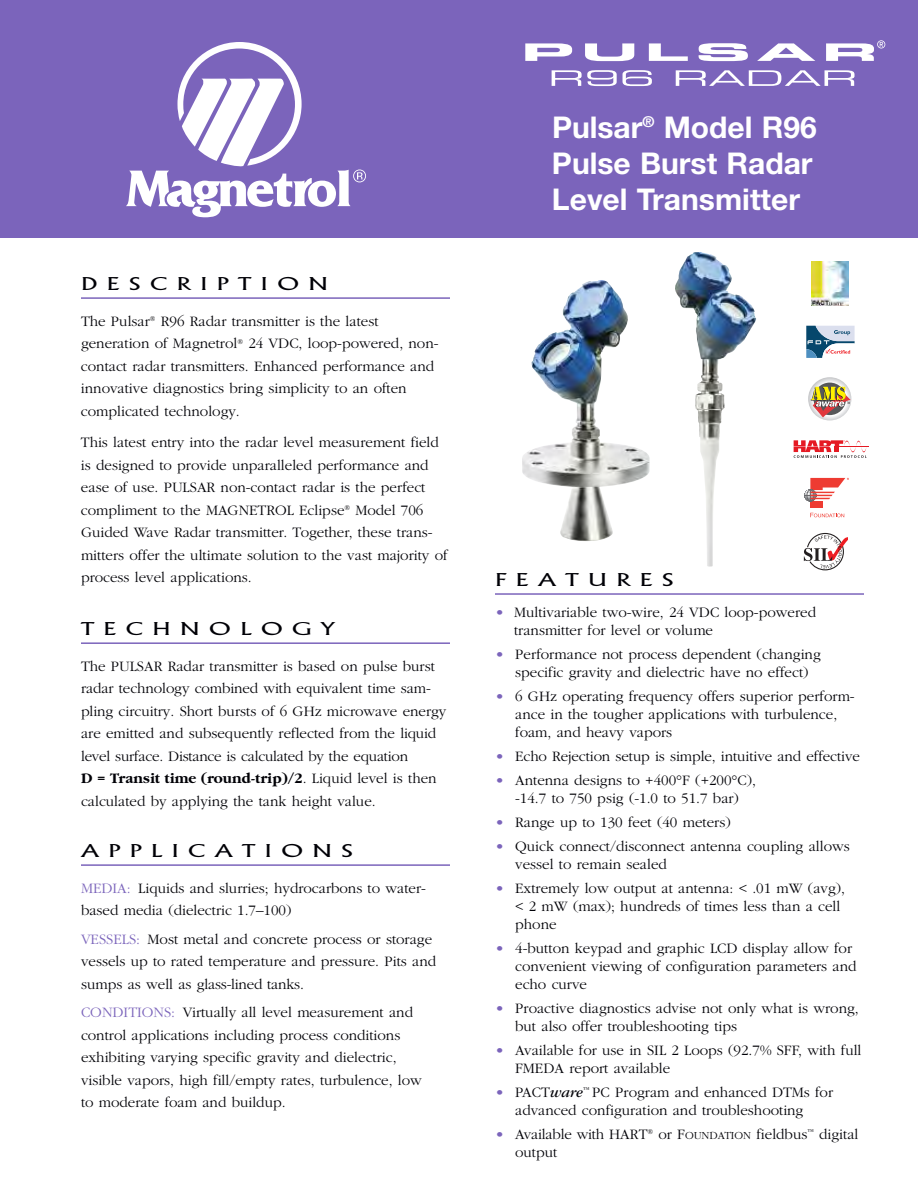
<style>
.page{position:relative;width:918px;height:1188px;background:#fff}
.page>*{position:absolute;margin:0;border:0;box-sizing:border-box;transform-origin:0 0}
.t1{font:700 30px/36px "Helvetica Neue";color:#fff}
.t2{font:300 18px "Alberta Wide";letter-spacing:.525em;color:#000006}
.t3{font:300 15px/22.5px "Garamond";color:#000006}
.s1{font-weight:700}
.s2{color:#7b64bb}
.s3{font-weight:400;font-style:italic}
.s4{font-size:11.25px}
</style>
<div class="page">
<div style="left:0;top:0;width:918px;height:238px;background:#7b64bb"></div>
<hr style="left:495px;top:593px;width:369px;height:2px;background:#7b64bb">
<hr style="left:81px;top:297px;width:369px;height:2px;background:#7b64bb">
<hr style="left:81px;top:642px;width:369px;height:2px;background:#7b64bb">
<hr style="left:81px;top:864px;width:369px;height:2px;background:#7b64bb">
<svg style="left:126px;top:42px;width:240px;height:175px"></svg>
<img style="left:675px;top:252px;width:81px;height:315px">
<svg style="left:525px;top:43px;width:47px;height:18px"></svg>
<svg style="left:585px;top:43px;width:49px;height:18px"></svg>
<svg style="left:649px;top:43px;width:39px;height:18px"></svg>
<svg style="left:699px;top:43px;width:49px;height:18px"></svg>
<svg style="left:757px;top:43px;width:58px;height:18px"></svg>
<svg style="left:552px;top:70px;width:65px;height:16px"></svg>
<svg style="left:623px;top:70px;width:29px;height:16px"></svg>
<svg style="left:676px;top:70px;width:179px;height:16px"></svg>
<svg style="left:826px;top:40px;width:59px;height:21px"></svg>
<svg style="left:808px;top:377px;width:43px;height:43px"></svg>
<svg style="left:813px;top:383px;width:33px;height:32px"></svg>
<svg style="left:811px;top:387px;width:40px;height:30px"></svg>
<hr style="left:839px;top:446px;width:30px;height:1px;background:#e51a23">
<svg style="left:794px;top:440px;width:73px;height:18px"></svg>
<img style="left:812px;top:261px;width:36px;height:45px">
<svg style="left:806px;top:326px;width:49px;height:32px"></svg>
<img style="left:522px;top:280px;width:128px;height:261px">
<div style="left:810px;top:501px;width:13px;height:7px;background:#ee3b32"></div>
<svg style="left:810px;top:513px;width:34px;height:4px"></svg>
<svg style="left:804px;top:478px;width:45px;height:24px"></svg>
<svg style="left:804px;top:533px;width:44px;height:37px"></svg>
<p class="t2" style="left:81px;top:273px;width:249px">DESCRIPTION</p>
<p class="t3" style="left:81px;top:309px;width:359px">The Pulsar<sup>®</sup> R96 Radar transmitter is the latest generation of Magnetrol<sup>®</sup> 24 VDC, loop-powered, non&shy;contact radar transmitters. Enhanced performance and innovative diagnostics bring simplicity to an often complicated technology.</p>
<p class="t3" style="left:81px;top:431px;width:368px">This latest entry into the radar level measurement field is designed to provide unparalleled performance and ease of use. PULSAR non-contact radar is the perfect compliment to the MAGNETROL Eclipse<sup>®</sup> Model 706<br>Guided Wave Radar transmitter. Together, these trans&shy;mitters offer the ultimate solution to the vast majority of process level applications.</p>
<p class="t2" style="left:81px;top:618px;width:255px">TECHNOLOGY</p>
<p class="t3" style="left:81px;top:655px;width:367px">The PULSAR Radar transmitter is based on pulse burst radar technology combined with equivalent time sam&shy;pling circuitry. Short bursts of 6 GHz microwave energy are emitted and subsequently reflected from the liquid level surface. Distance is calculated by the equation<br><span class="s1">D = Transit time (round-trip)/2</span>. Liquid level is then calculated by applying the tank height value.</p>
<p class="t2" style="left:81px;top:840px;width:274px">APPLICATIONS</p>
<p class="t3" style="left:81px;top:876px;width:346px"><span class="s2">MEDIA:</span> Liquids and slurries; hydrocarbons to water&shy;based media (dielectric 1.7–100)</p>
<p class="t3" style="left:81px;top:927px;width:357px"><span class="s2">VESSELS:</span> Most metal and concrete process or storage vessels up to rated temperature and pressure. Pits and sumps as well as glass-lined tanks.</p>
<p class="t3" style="left:81px;top:1001px;width:342px"><span class="s2">CONDITIONS:</span> Virtually all level measurement and control applications including process conditions exhibiting varying specific gravity and dielectric, visible vapors, high fill/empty rates, turbulence, low to moderate foam and buildup.</p>
<h1 class="t1" style="left:552px;top:112px;width:266px">Pulsar<sup>®</sup> Model R96<br>Pulse Burst Radar<br>Level Transmitter</h1>
<p class="t2" style="left:495px;top:569px;width:180px">FEATURES</p>
<p class="t3" style="left:514px;top:603px;width:304px;line-height:18px;text-indent:-19px"><span class="s2">•</span> Multivariable two-wire, 24 VDC loop-powered transmitter for level or volume</p>
<p class="t3" style="left:495px;top:645px;width:327px;line-height:18px;text-align:center"><span class="s2">•</span> Performance not process dependent (changing specific gravity and dielectric have no effect)</p>
<p class="t3" style="left:515px;top:687px;width:341px;line-height:18px;text-indent:-20px"><span class="s2">•</span> 6 GHz operating frequency offers superior perform&shy;ance in the tougher applications with turbulence, foam, and heavy vapors</p>
<p class="t3" style="left:495px;top:745px;width:366px"><span class="s2">•</span> Echo Rejection setup is simple, intuitive and effective</p>
<p class="t3" style="left:495px;top:771px;width:263px;line-height:18px;text-align:center"><span class="s2">•</span> Antenna designs to +400°F (+200°C), -14.7 to 750 psig (-1.0 to 51.7 bar)</p>
<p class="t3" style="left:495px;top:811px;width:237px"><span class="s2">•</span> Range up to 130 feet (40 meters)</p>
<p class="t3" style="left:515px;top:837px;width:336px;line-height:18px;text-indent:-20px"><span class="s2">•</span> Quick connect/disconnect antenna coupling allows vessel to remain sealed</p>
<p class="t3" style="left:515px;top:879px;width:331px;line-height:18px;text-indent:-20px"><span class="s2">•</span> Extremely low output at antenna: &lt; .01 mW (avg), &lt; 2 mW (max); hundreds of times less than a cell phone</p>
<p class="t3" style="left:515px;top:939px;width:343px;line-height:18px;text-indent:-20px"><span class="s2">•</span> 4-button keypad and graphic LCD display allow for convenient viewing of configuration parameters and echo curve</p>
<p class="t3" style="left:515px;top:999px;width:345px;line-height:18px;text-indent:-20px"><span class="s2">•</span> Proactive diagnostics advise not only what is wrong, but also offer troubleshooting tips</p>
<p class="t3" style="left:515px;top:1041px;width:348px;line-height:18px;text-indent:-20px"><span class="s2">•</span> Available for use in SIL 2 Loops (92.7% SFF, with full<br>FMEDA report available</p>
<p class="t3" style="left:515px;top:1083px;width:319px;line-height:18px;text-indent:-20px"><span class="s2">•</span> PACT<span class="s3">ware</span><sup>™</sup> PC Program and enhanced DTMs for advanced configuration and troubleshooting</p>
<p class="t3" style="left:515px;top:1125px;width:345px;line-height:18px;text-indent:-20px"><span class="s2">•</span> Available with HART<sup>®</sup> or F<span class="s4">OUNDATION</span> fieldbus<sup>™</sup> digital output</p>
</div>
